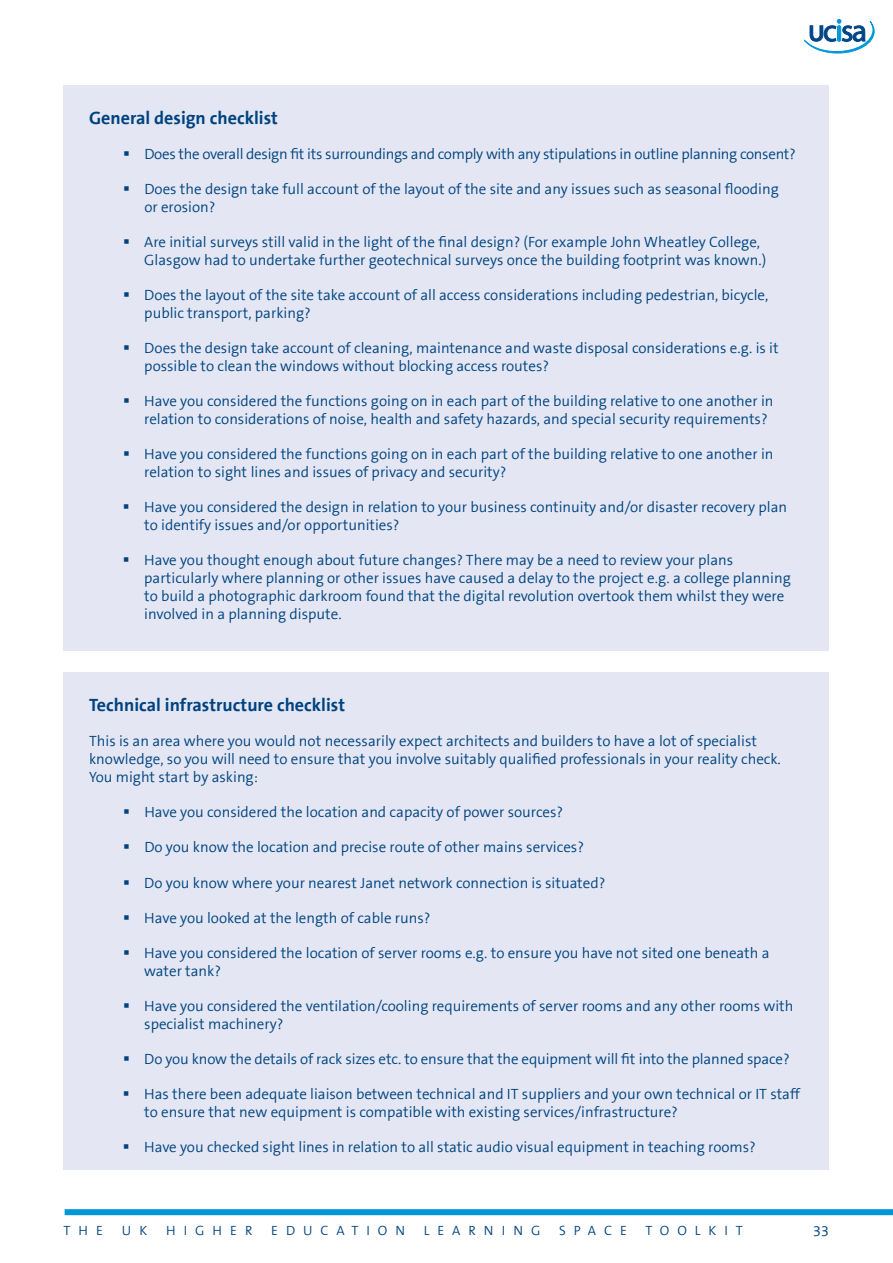
<style>
.page{position:relative;width:893px;height:1263px;background:#fff}
.page>*{position:absolute;margin:0;border:0;box-sizing:border-box;transform-origin:0 0}
.t1{font:700 18px "The Sans B7";color:#004380}
.t2{font:300 15px/18px "The Sans B4";color:#004380}
.t3{font:300 15px "The Sans B4";letter-spacing:-.02em;color:#004380}
.t4{font:300 13.5px "The Sans B4";letter-spacing:.59em;color:#004380}
</style>
<div class="page">
<svg style="left:804px;top:19px;width:70px;height:34px"></svg>
<div style="left:65px;top:1209px;width:828px;height:6px;background:#0097d9"></div>
<div style="left:64px;top:85px;width:765px;height:566px;background:#e4e7f3"></div>
<div style="left:64px;top:673px;width:765px;height:497px;background:#e4e7f3"></div>
<p class="t1" style="left:89px;top:108px;width:190px">General design checklist</p>
<p class="t3" style="left:144px;top:146px;width:653px">Does the overall design fit its surroundings and comply with any stipulations in outline planning consent?</p>
<p class="t2" style="left:144px;top:180px;width:636px">Does the design take full account of the layout of the site and any issues such as seasonal flooding or erosion?</p>
<p class="t2" style="left:144px;top:233px;width:623px">Are initial surveys still valid in the light of the final design? (For example John Wheatley College,<br>Glasgow had to undertake further geotechnical surveys once the building footprint was known.)</p>
<p class="t2" style="left:144px;top:286px;width:626px">Does the layout of the site take account of all access considerations including pedestrian, bicycle, public transport, parking?</p>
<p class="t2" style="left:144px;top:339px;width:636px">Does the design take account of cleaning, maintenance and waste disposal considerations e.g. is it possible to clean the windows without blocking access routes?</p>
<p class="t2" style="left:144px;top:392px;width:631px">Have you considered the functions going on in each part of the building relative to one another in relation to considerations of noise, health and safety hazards, and special security requirements?</p>
<p class="t2" style="left:144px;top:445px;width:631px">Have you considered the functions going on in each part of the building relative to one another in relation to sight lines and issues of privacy and security?</p>
<p class="t2" style="left:144px;top:498px;width:644px">Have you considered the design in relation to your business continuity and/or disaster recovery plan to identify issues and/or opportunities?</p>
<p class="t2" style="left:144px;top:551px;width:648px">Have you thought enough about future changes? There may be a need to review your plans particularly where planning or other issues have caused a delay to the project e.g. a college planning to build a photographic darkroom found that the digital revolution overtook them whilst they were involved in a planning dispute.</p>
<p class="t1" style="left:89px;top:696px;width:258px">Technical infrastructure checklist</p>
<p class="t2" style="left:89px;top:733px;width:693px">This is an area where you would not necessarily expect architects and builders to have a lot of specialist knowledge, so you will need to ensure that you involve suitably qualified professionals in your reality check.<br>You might start by asking:</p>
<p class="t2" style="left:144px;top:804px;width:420px">Have you considered the location and capacity of power sources?</p>
<p class="t2" style="left:144px;top:839px;width:441px">Do you know the location and precise route of other mains services?</p>
<p class="t2" style="left:144px;top:874px;width:463px">Do you know where your nearest Janet network connection is situated?</p>
<p class="t2" style="left:144px;top:909px;width:288px">Have you looked at the length of cable runs?</p>
<p class="t2" style="left:144px;top:944px;width:627px">Have you considered the location of server rooms e.g. to ensure you have not sited one beneath a water tank?</p>
<p class="t2" style="left:144px;top:997px;width:651px">Have you considered the ventilation/cooling requirements of server rooms and any other rooms with specialist machinery?</p>
<p class="t2" style="left:144px;top:1050px;width:647px">Do you know the details of rack sizes etc. to ensure that the equipment will fit into the planned space?</p>
<p class="t2" style="left:144px;top:1085px;width:657px">Has there been adequate liaison between technical and IT suppliers and your own technical or IT staff to ensure that new equipment is compatible with existing services/infrastructure?</p>
<p class="t2" style="left:144px;top:1138px;width:613px">Have you checked sight lines in relation to all static audio visual equipment in teaching rooms?</p>
<p class="t4" style="left:64px;top:1224px;width:41px">THE</p>
<p class="t4" style="left:122px;top:1224px;width:27px">U K</p>
<p class="t4" style="left:166px;top:1224px;width:88px">HIGHER</p>
<p class="t4" style="left:271px;top:1224px;width:135px">EDUCATION</p>
<p class="t4" style="left:424px;top:1224px;width:118px">LEARNING</p>
<p class="t4" style="left:559px;top:1224px;width:69px">SPACE</p>
<p class="t4" style="left:645px;top:1224px;width:99px">TOOLKIT</p>
<p class="t2" style="left:813px;top:1222px;width:18px">33</p>
</div>
